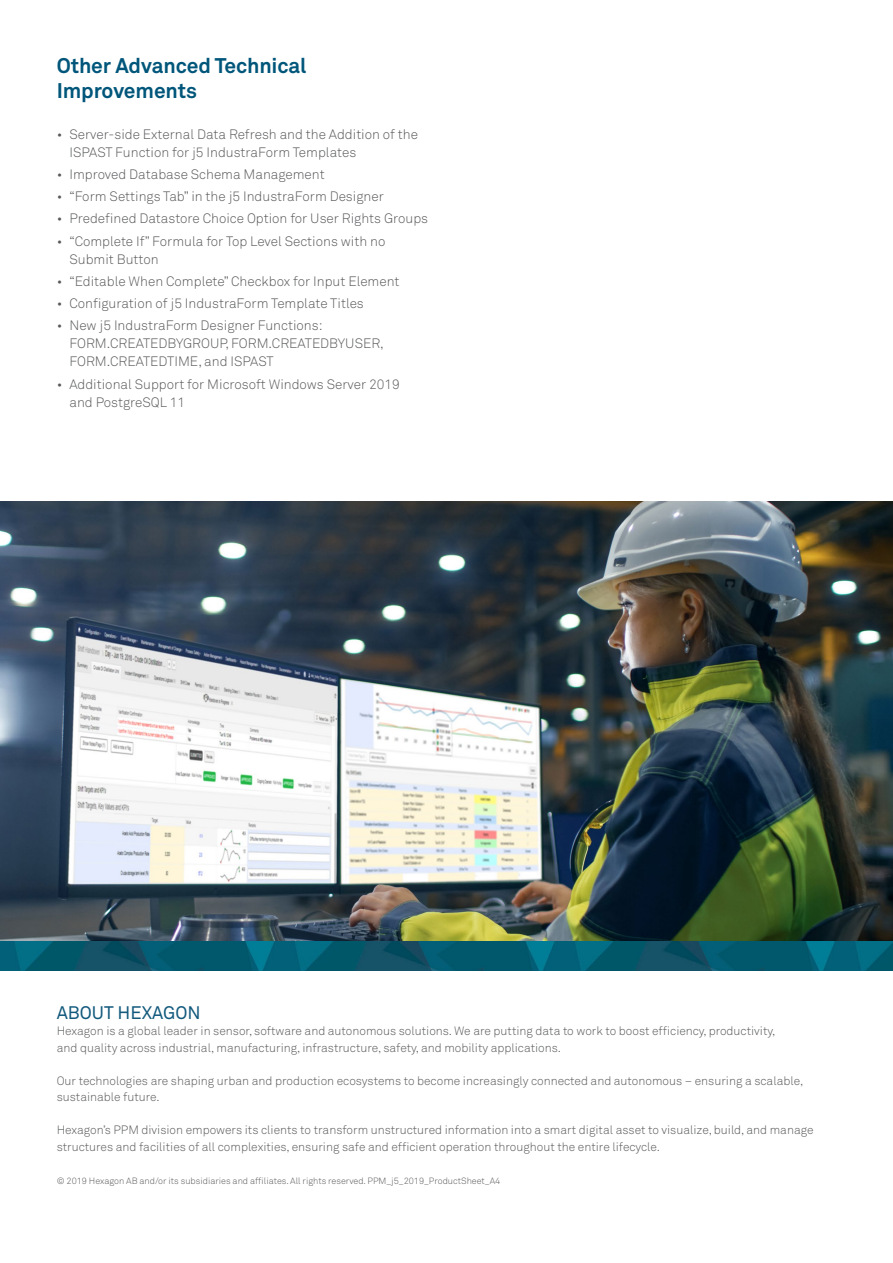
<style>
.page{position:relative;width:893px;height:1263px;background:#fff}
.page>*{position:absolute;margin:0;border:0;box-sizing:border-box;transform-origin:0 0}
.t1{font:700 21px/25.2px "Akkurat Pro";letter-spacing:-.005em;color:#00567a}
.t2{font:18px "Akkurat Pro";color:#135a7d}
.t3{font:13.5px/18px "Akkurat Light Pro";color:#58595b}
.t4{font:12px/16.5px "Akkurat Light Pro";color:#58595b}
.t5{font:9px "Akkurat Light Pro";color:#58595b}
</style>
<div class="page">
<img style="left:0;top:941px;width:893px;height:30px">
<img style="left:0;top:502px;width:893px;height:439px">
<h1 class="t1" style="left:57px;top:53px;width:251px">Other Advanced Technical<br>Improvements</h1>
<p class="t3" style="left:69px;top:125px;width:350px;text-indent:-13px">• Server-side External Data Refresh and the Addition of the<br>ISPAST Function for j5 IndustraForm Templates</p>
<p class="t3" style="left:57px;top:165px;width:270px">• Improved Database Schema Management</p>
<p class="t3" style="left:57px;top:188px;width:329px">• “Form Settings Tab” in the j5 IndustraForm Designer</p>
<p class="t3" style="left:57px;top:210px;width:373px">• Predefined Datastore Choice Option for User Rights Groups</p>
<p class="t3" style="left:69px;top:232px;width:317px;text-indent:-13px">• “Complete If” Formula for Top Level Sections with no<br>Submit Button</p>
<p class="t3" style="left:57px;top:272px;width:344px">• “Editable When Complete” Checkbox for Input Element</p>
<p class="t3" style="left:57px;top:295px;width:309px">• Configuration of j5 IndustraForm Template Titles</p>
<p class="t3" style="left:69px;top:317px;width:316px;text-indent:-13px">• New j5 IndustraForm Designer Functions:<br>FORM.CREATEDBYGROUP, FORM.CREATEDBYUSER,<br>FORM.CREATEDTIME, and ISPAST</p>
<p class="t3" style="left:69px;top:375px;width:332px;text-indent:-13px">• Additional Support for Microsoft Windows Server 2019 and PostgreSQL 11</p>
<h2 class="t2" style="left:57px;top:1002px;width:145px">ABOUT HEXAGON</h2>
<p class="t4" style="left:57px;top:1023px;width:720px">Hexagon is a global leader in sensor, software and autonomous solutions. We are putting data to work to boost efficiency, productivity, and quality across industrial, manufacturing, infrastructure, safety, and mobility applications.</p>
<p class="t4" style="left:57px;top:1072px;width:748px">Our technologies are shaping urban and production ecosystems to become increasingly connected and autonomous – ensuring a scalable, sustainable future.</p>
<p class="t4" style="left:57px;top:1122px;width:758px">Hexagon’s PPM division empowers its clients to transform unstructured information into a smart digital asset to visualize, build, and manage structures and facilities of all complexities, ensuring safe and efficient operation throughout the entire lifecycle.</p>
<p class="t5" style="left:57px;top:1175px;width:445px">© 2019 Hexagon AB and/or its subsidiaries and affiliates. All rights reserved. PPM_j5_2019_ProductSheet_A4</p>
</div>
